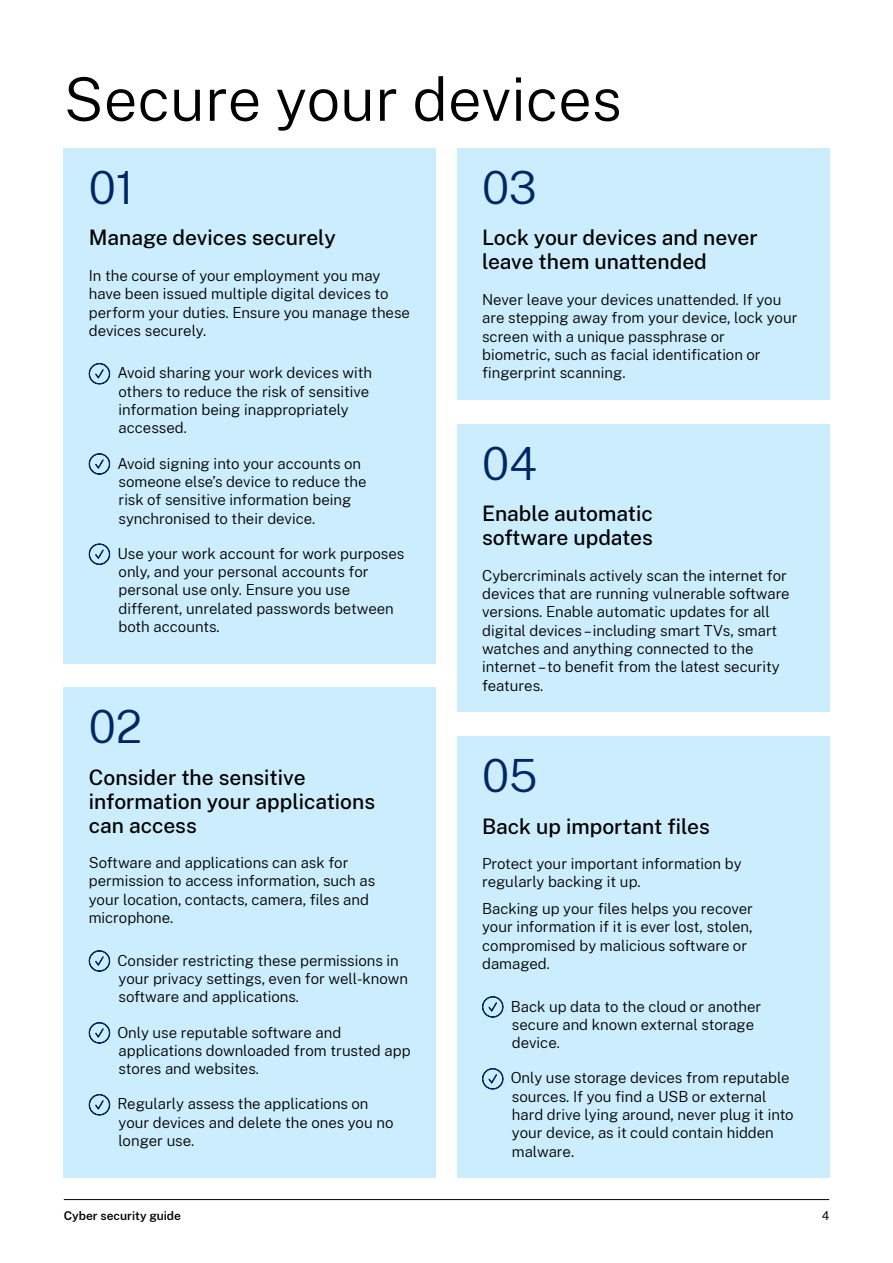
<style>
.page{position:relative;width:893px;height:1263px;background:#fff}
.page>*{position:absolute;margin:0;border:0;box-sizing:border-box;transform-origin:0 0}
.t1{font:300 60px "Public Sans";color:#000}
.t2{font:300 45px "Public Sans";color:#002664}
.t3{font:500 21px/24px "Public Sans";color:#000}
.t4{font:300 15px/18.3px "Public Sans";color:#000}
.t5{font:600 12px "Public Sans";color:#000}
.t6{font:12px "Public Sans";color:#000}
</style>
<div class="page">
<div style="left:457px;top:149px;width:372px;height:251px;background:#cbedfd"></div>
<div style="left:64px;top:149px;width:372px;height:515px;background:#cbedfd"></div>
<svg style="left:89px;top:363px;width:21px;height:21px"></svg>
<svg style="left:89px;top:453px;width:21px;height:22px"></svg>
<svg style="left:89px;top:543px;width:21px;height:22px"></svg>
<div style="left:457px;top:424px;width:372px;height:288px;background:#cbedfd"></div>
<div style="left:64px;top:688px;width:372px;height:490px;background:#cbedfd"></div>
<svg style="left:89px;top:950px;width:21px;height:21px"></svg>
<svg style="left:89px;top:1022px;width:21px;height:21px"></svg>
<svg style="left:89px;top:1094px;width:21px;height:21px"></svg>
<div style="left:457px;top:736px;width:372px;height:442px;background:#cbedfd"></div>
<svg style="left:482px;top:996px;width:21px;height:21px"></svg>
<svg style="left:482px;top:1068px;width:21px;height:21px"></svg>
<hr style="left:64px;top:1199px;width:765px;height:1px;background:#000">
<h1 class="t1" style="left:64px;top:58px;width:559px">Secure your devices</h1>
<h2 class="t2" style="left:89px;top:157px;width:47px">01</h2>
<h3 class="t3" style="left:89px;top:225px;width:248px">Manage devices securely</h3>
<p class="t4" style="left:89px;top:266px;width:323px">In the course of your employment you may have been issued multiple digital devices to perform your duties. Ensure you manage these devices securely.</p>
<p class="t4" style="left:117px;top:363px;width:256px">Avoid sharing your work devices with others to reduce the risk of sensitive information being inappropriately accessed.</p>
<p class="t4" style="left:117px;top:453px;width:251px">Avoid signing into your accounts on someone else’s device to reduce the risk of sensitive information being synchronised to their device.</p>
<p class="t4" style="left:117px;top:544px;width:288px">Use your work account for work purposes only, and your personal accounts for personal use only. Ensure you use different, unrelated passwords between both accounts.</p>
<h2 class="t2" style="left:89px;top:696px;width:55px">02</h2>
<h3 class="t3" style="left:89px;top:764px;width:288px">Consider the sensitive information your applications can access</h3>
<p class="t4" style="left:89px;top:853px;width:288px">Software and applications can ask for permission to access information, such as your location, contacts, camera, files and microphone.</p>
<p class="t4" style="left:117px;top:950px;width:292px">Consider restricting these permissions in your privacy settings, even for well-known software and applications.</p>
<p class="t4" style="left:117px;top:1022px;width:295px">Only use reputable software and applications downloaded from trusted app stores and websites.</p>
<p class="t4" style="left:117px;top:1094px;width:277px">Regularly assess the applications on your devices and delete the ones you no longer use.</p>
<h2 class="t2" style="left:482px;top:157px;width:56px">03</h2>
<h3 class="t3" style="left:482px;top:225px;width:277px">Lock your devices and never leave them unattended</h3>
<p class="t4" style="left:482px;top:290px;width:317px">Never leave your devices unattended. If you are stepping away from your device, lock your screen with a unique passphrase or<br>biometric, such as facial identification or fingerprint scanning.</p>
<h2 class="t2" style="left:482px;top:433px;width:57px">04</h2>
<h3 class="t3" style="left:482px;top:500px;width:172px">Enable automatic software updates</h3>
<p class="t4" style="left:482px;top:565px;width:309px">Cybercriminals actively scan the internet for devices that are running vulnerable software versions. Enable automatic updates for all digital devices – including smart TVs, smart watches and anything connected to the internet – to benefit from the latest security features.</p>
<h2 class="t2" style="left:482px;top:745px;width:57px">05</h2>
<h3 class="t3" style="left:482px;top:813px;width:229px">Back up important files</h3>
<p class="t4" style="left:482px;top:854px;width:261px">Protect your important information by regularly backing it up.</p>
<p class="t4" style="left:482px;top:899px;width:272px">Backing up your files helps you recover your information if it is ever lost, stolen, compromised by malicious software or damaged.</p>
<p class="t4" style="left:511px;top:996px;width:252px">Back up data to the cloud or another secure and known external storage device.</p>
<p class="t4" style="left:511px;top:1068px;width:284px">Only use storage devices from reputable sources. If you find a USB or external hard drive lying around, never plug it into your device, as it could contain hidden malware.</p>
<p class="t5" style="left:64px;top:1207px;width:119px">Cyber security guide</p>
<p class="t6" style="left:822px;top:1207px;width:9px">4</p>
</div>
